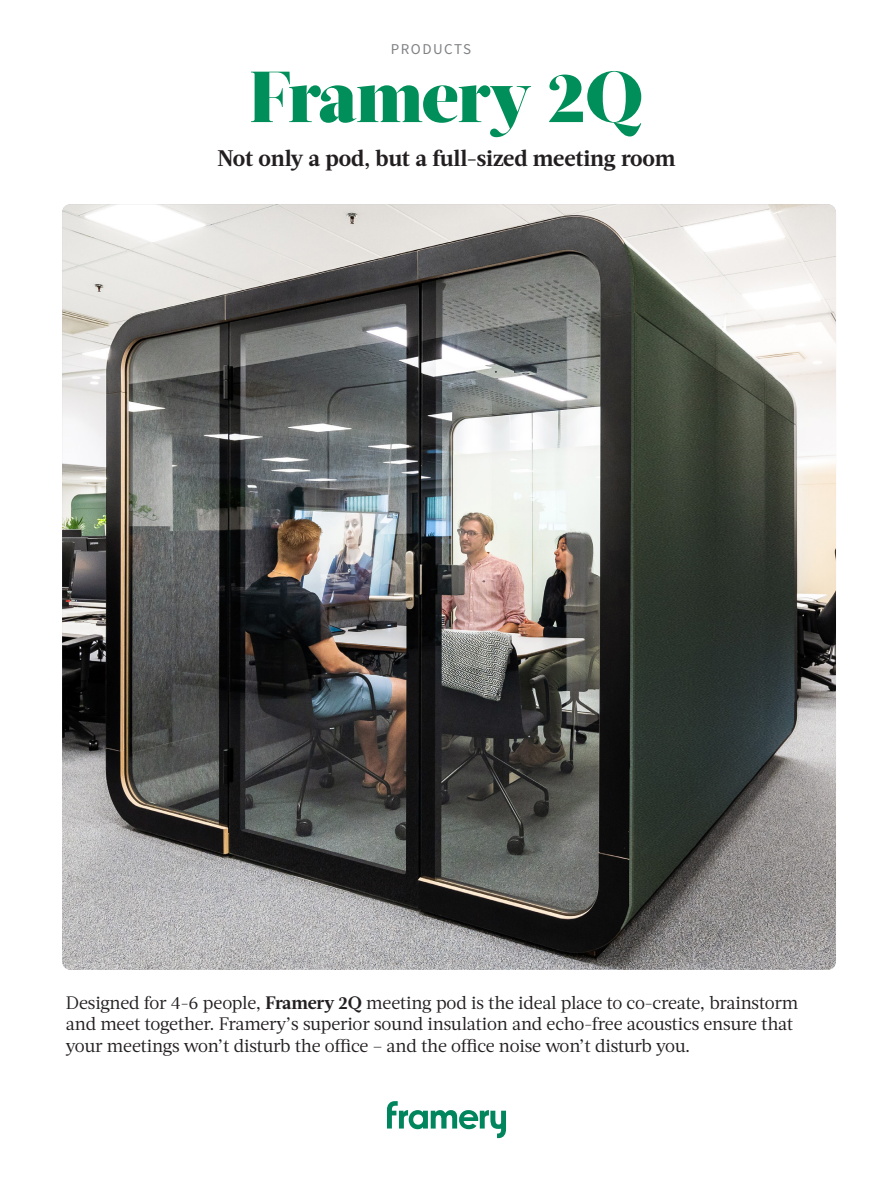
<style>
.page{position:relative;width:893px;height:1191px;background:#fff}
.page>*{position:absolute;margin:0;border:0;box-sizing:border-box;transform-origin:0 0}
.t1{font:900 72px "Acta Display";letter-spacing:-.01em;color:#008f5a}
.t2{font:700 22.5px "Acta";letter-spacing:-.01em;color:#231f20}
.Tuote-esittely{font:18px/21.6px "Acta";letter-spacing:-.015em;color:#231f20}
.Source_Sans_ALL_CAPS{font:15px "Source Sans Pro";letter-spacing:.1em;color:#808285}
.s1{font-weight:700}
</style>
<div class="page">
<svg style="left:387px;top:1101px;width:119px;height:37px"></svg>
<img style="left:62px;top:204px;width:774px;height:765px">
<p class="Source_Sans_ALL_CAPS" style="left:391px;top:39px;width:82px">PRODUCTS</p>
<h1 class="t1" style="left:250px;top:53px;width:395px">Framery 2Q</h1>
<h3 class="t2" style="left:217px;top:144px;width:460px">Not only a pod, but a full-sized meeting room</h3>
<p class="Tuote-esittely" style="left:66px;top:992px;width:734px">Designed for 4-6 people, <span class="s1">Framery 2Q</span> meeting pod is the ideal place to co-create, brainstorm and meet together. Framery’s superior sound insulation and echo-free acoustics ensure that your meetings won’t disturb the office – and the office noise won’t disturb you.</p>
</div>
